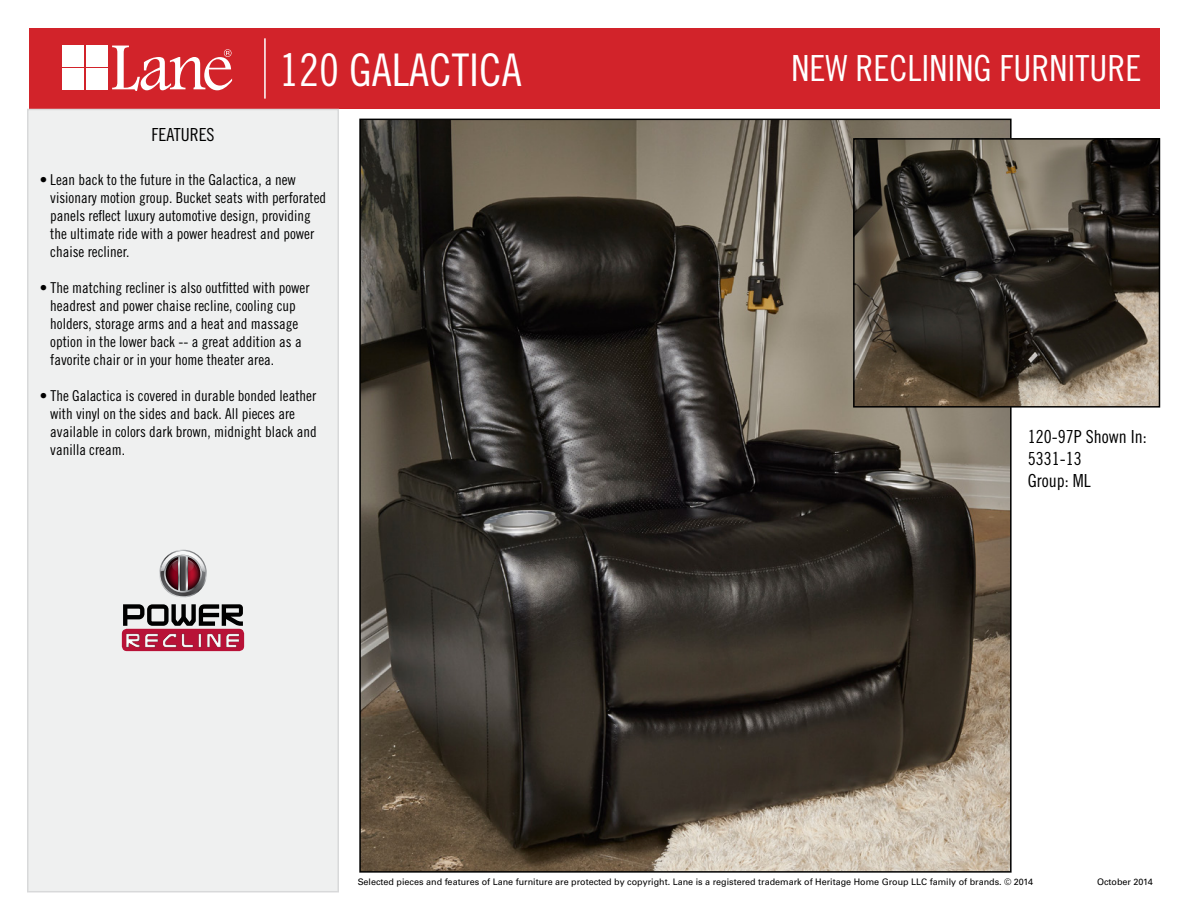
<style>
.page{position:relative;width:1188px;height:918px;background:#fff}
.page>*{position:absolute;margin:0;border:0;box-sizing:border-box;transform-origin:0 0}
.t1{font:45px "Trade Gothic LT Std Cn 18";color:#fff}
.t2{font:36px "Trade Gothic LT Std Cn 18";color:#fff}
.t3{font:18px "Trade Gothic LT Std Cn 18";color:#000}
.t4{font:15px/18px "Trade Gothic LT Std Cn 18";color:#000}
.t5{font:9px "Univers LT Std";color:#000}
</style>
<div class="page">
<div style="left:29px;top:28px;width:1131px;height:81px;background:#d2232a"></div>
<hr style="left:264px;top:38px;width:2px;height:61px;background:#fff">
<div style="left:63px;top:46px;width:21px;height:21px;background:#fff"></div>
<div style="left:63px;top:69px;width:21px;height:21px;background:#fff"></div>
<div style="left:86px;top:46px;width:21px;height:21px;background:#fff"></div>
<div style="left:86px;top:69px;width:21px;height:21px;background:#fff"></div>
<svg style="left:112px;top:46px;width:120px;height:45px"></svg>
<div style="left:27px;top:109px;width:312px;height:783px;background:#eff0f0;border:2px solid #d8d9da"></div>
<img style="left:362px;top:122px;width:647px;height:748px">
<img style="left:856px;top:141px;width:301px;height:264px">
<div style="left:853px;top:138px;width:307px;height:270px;border:2px solid #000"></div>
<svg style="left:159px;top:550px;width:48px;height:48px"></svg>
<div style="left:122px;top:629px;width:122px;height:22px;background:#b81237;border-radius:5px"></div>
<svg style="left:123px;top:604px;width:120px;height:27px"></svg>
<div style="left:125px;top:632px;width:116px;height:17px;background:#000;opacity:.75"></div>
<p class="t3" style="left:151px;top:123px;width:65px">FEATURES</p>
<p class="t1" style="left:279px;top:43px;width:244px">120 GALACTICA</p>
<p class="t4" style="left:50px;top:171px;width:278px;text-indent:-11px">• Lean back to the future in the Galactica, a new visionary motion group. Bucket seats with perforated</p>
<p class="t4" style="left:50px;top:207px;width:262px">panels reflect luxury automotive design, providing</p>
<p class="t4" style="left:50px;top:225px;width:266px">the ultimate ride with a power headrest and power</p>
<p class="t4" style="left:50px;top:243px;width:81px">chaise recliner.</p>
<p class="t4" style="left:50px;top:279px;width:261px;text-indent:-11px">• The matching recliner is also outfitted with power headrest and power chaise recline, cooling cup holders, storage arms and a heat and massage option in the lower back -- a great addition as a favorite chair or in your home theater area.</p>
<p class="t4" style="left:40px;top:387px;width:278px">• The Galactica is covered in durable bonded leather</p>
<p class="t4" style="left:50px;top:405px;width:268px">with vinyl on the sides and back. All pieces are available in colors dark brown, midnight black and vanilla cream.</p>
<p class="t2" style="left:792px;top:47px;width:351px">NEW RECLINING FURNITURE</p>
<p class="t3" style="left:1028px;top:426px;width:120px">120-97P Shown In:</p>
<p class="t3" style="left:1028px;top:448px;width:55px">5331-13</p>
<p class="t3" style="left:1028px;top:470px;width:64px">Group: ML</p>
<p class="t5" style="left:358px;top:876px;width:677px">Selected pieces and features of Lane furniture are protected by copyright. Lane is a registered trademark of Heritage Home Group LLC family of brands. © 2014</p>
<p class="t5" style="left:1097px;top:876px;width:57px">October 2014</p>
</div>
